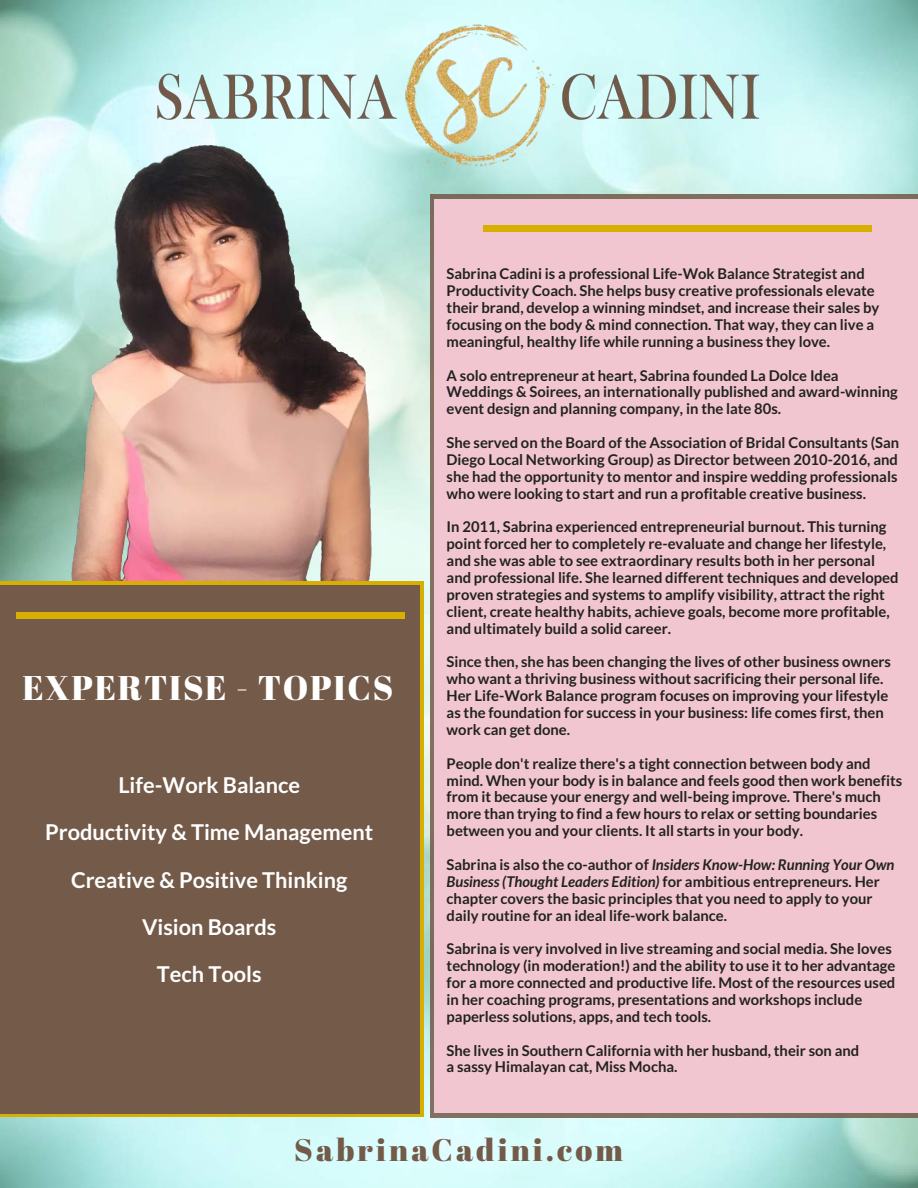
<style>
.page{position:relative;width:918px;height:1188px;background:#fff}
.page>*{position:absolute;margin:0;border:0;box-sizing:border-box;transform-origin:0 0}
.t1{font:34.2px "Abril Fatface";letter-spacing:.05em;color:#fff}
.t2{font:31.2px "Abril Fatface";letter-spacing:.1em;color:#735a49}
.t3{font:700 21.75px/47.2px "Lato";color:#fff;text-align:center}
.t4{font:700 14.85px/16.8px "Lato";color:#222}
.s1{font-style:italic}
</style>
<div class="page">
<img style="left:0;top:613px;width:918px;height:575px">
<img style="left:0;top:0;width:918px;height:613px">
<img style="left:0;top:51px;width:407px;height:531px">
<div style="left:0;top:582px;width:424px;height:535px;background:#d7af00"></div>
<div style="left:0;top:585px;width:420px;height:529px;background:#735a49"></div>
<div style="left:434px;top:199px;width:484px;height:914px;background:#f2c6d0"></div>
<div style="left:483px;top:225px;width:388px;height:7px;background:#d7af00"></div>
<img style="left:151px;top:9px;width:614px;height:172px">
<div style="left:16px;top:612px;width:389px;height:7px;background:#d7af00"></div>
<h1 class="t1" style="left:22px;top:664px;width:372px">EXPERTISE - TOPICS</h1>
<h3 class="t3" style="left:45px;top:761px;width:329px">Life-Work Balance<br>Productivity &amp; Time Management<br>Creative &amp; Positive Thinking<br>Vision Boards<br>Tech Tools</h3>
<p class="t4" style="left:447px;top:265px;width:434px">Sabrina Cadini is a professional Life-Wok Balance Strategist and Productivity Coach. She helps busy creative professionals elevate their brand, develop a winning mindset, and increase their sales by focusing on the body &amp; mind connection. That way, they can live a meaningful, healthy life while running a business they love.</p>
<p class="t4" style="left:447px;top:366px;width:453px">A solo entrepreneur at heart, Sabrina founded La Dolce Idea<br>Weddings &amp; Soirees, an internationally published and award-winning event design and planning company, in the late 80s.</p>
<p class="t4" style="left:447px;top:434px;width:454px;text-align:justify">She served on the Board of the Association of Bridal Consultants (San Diego Local Networking Group) as Director between 2010-2016, and she had the opportunity to mentor and inspire wedding professionals who were looking to start and run a profitable creative business.</p>
<p class="t4" style="left:447px;top:518px;width:453px">In 2011, Sabrina experienced entrepreneurial burnout. This turning point forced her to completely re-evaluate and change her lifestyle, and she was able to see extraordinary results both in her personal and professional life. She learned different techniques and developed proven strategies and systems to amplify visibility, attract the right client, create healthy habits, achieve goals, become more profitable, and ultimately build a solid career.</p>
<p class="t4" style="left:447px;top:653px;width:446px">Since then, she has been changing the lives of other business owners who want a thriving business without sacrificing their personal life.<br>Her Life-Work Balance program focuses on improving your lifestyle as the foundation for success in your business: life comes first, then work can get done.</p>
<p class="t4" style="left:447px;top:755px;width:457px">People don't realize there's a tight connection between body and mind. When your body is in balance and feels good then work benefits from it because your energy and well-being improve. There's much more than trying to find a few hours to relax or setting boundaries between you and your clients. It all starts in your body.</p>
<p class="t4" style="left:447px;top:856px;width:449px">Sabrina is also the co-author of <span class="s1">Insiders Know-How: Running Your Own Business (Thought Leaders Edition)</span> for ambitious entrepreneurs. Her chapter covers the basic principles that you need to apply to your daily routine for an ideal life-work balance.</p>
<p class="t4" style="left:447px;top:940px;width:450px">Sabrina is very involved in live streaming and social media. She loves technology (in moderation!) and the ability to use it to her advantage for a more connected and productive life. Most of the resources used in her coaching programs, presentations and workshops include paperless solutions, apps, and tech tools.</p>
<p class="t4" style="left:447px;top:1041px;width:414px">She lives in Southern California with her husband, their son and a sassy Himalayan cat, Miss Mocha.</p>
<h2 class="t2" style="left:294px;top:1128px;width:330px">SabrinaCadini.com</h2>
</div>
